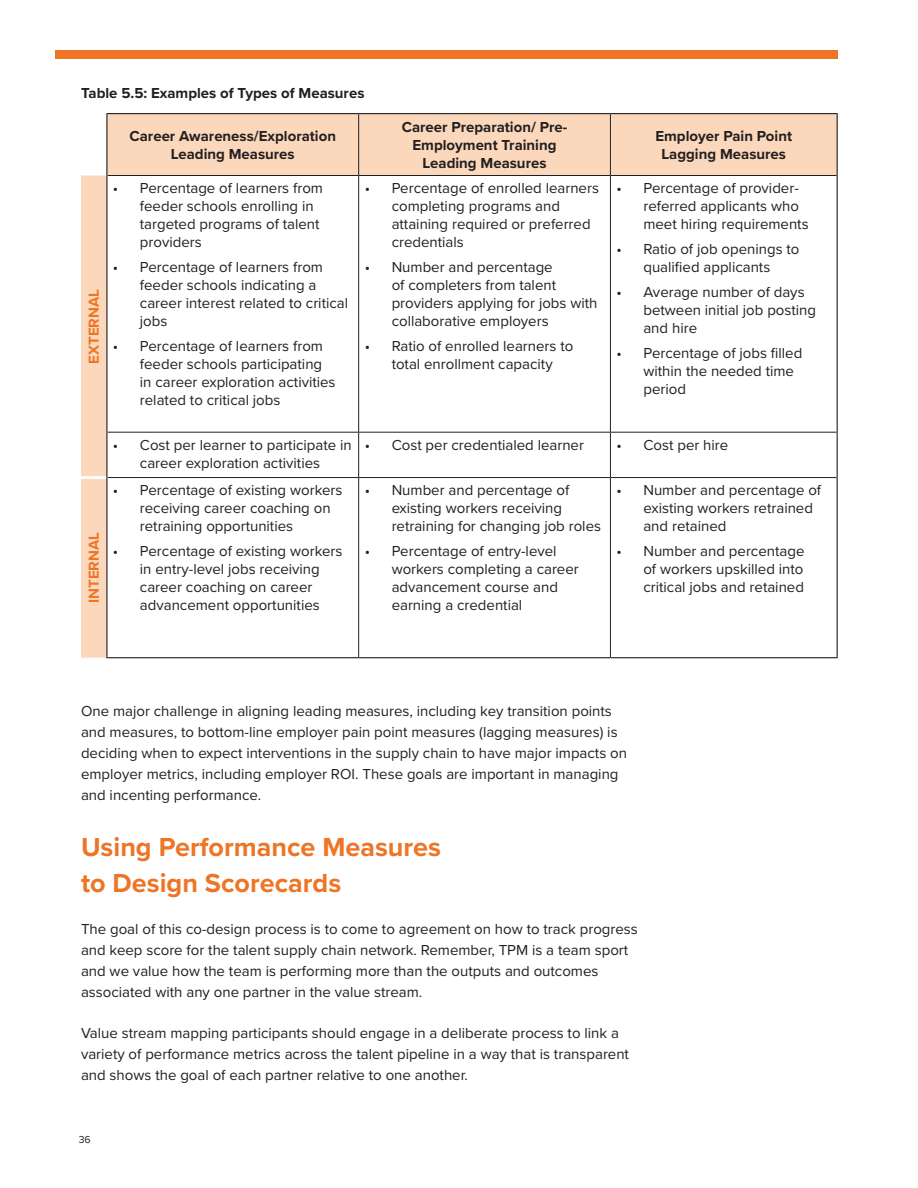
<style>
.page{position:relative;width:918px;height:1188px;background:#fff}
.page>*{position:absolute;margin:0;border:0;box-sizing:border-box;transform-origin:0 0}
.Unit_Subheader_-_18{font:700 27px/36px "Proxima Nova";color:#ee7525}
.Body{font:15px/18px "Proxima Nova";color:#231f20}
.Body_-_space_after{font:15px/21px "Proxima Nova";color:#231f20}
.Table_bold_header_ce{font:700 15px/18px "Proxima Nova";color:#231f20;text-align:center}
.Paragraph_Style_1{font:700 15px "Proxima Nova";color:#231f20}
.t1{font:700 15px "Proxima Nova";color:#ee7525}
.t2{font:10.5px "Proxima Nova";color:#231f20}
</style>
<div class="page">
<div style="left:55px;top:50px;width:783px;height:9px;background:#ee7525"></div>
<svg style="left:81px;top:114px;width:756px;height:544px"></svg>
<hr style="left:358px;top:114px;width:1px;height:61px;background:#231f20">
<hr style="left:610px;top:114px;width:1px;height:61px;background:#231f20">
<hr style="left:107px;top:175px;width:252px;height:1px;background:#231f20">
<hr style="left:359px;top:175px;width:251px;height:1px;background:#231f20">
<hr style="left:358px;top:176px;width:1px;height:256px;background:#231f20">
<hr style="left:610px;top:175px;width:227px;height:1px;background:#231f20">
<hr style="left:610px;top:176px;width:1px;height:256px;background:#231f20">
<hr style="left:107px;top:432px;width:252px;height:1px;background:#231f20">
<hr style="left:359px;top:432px;width:251px;height:1px;background:#231f20">
<hr style="left:358px;top:433px;width:1px;height:44px;background:#231f20">
<hr style="left:610px;top:432px;width:227px;height:1px;background:#231f20">
<hr style="left:610px;top:433px;width:1px;height:44px;background:#231f20">
<hr style="left:107px;top:477px;width:252px;height:1px;background:#231f20">
<hr style="left:359px;top:477px;width:251px;height:1px;background:#231f20">
<hr style="left:358px;top:478px;width:1px;height:179px;background:#231f20">
<hr style="left:610px;top:477px;width:227px;height:1px;background:#231f20">
<hr style="left:610px;top:478px;width:1px;height:179px;background:#231f20">
<hr style="left:81px;top:476px;width:25px;height:3px;background:#fff">
<hr style="left:106px;top:113px;width:253px;height:1px;background:#231f20">
<hr style="left:106px;top:114px;width:1px;height:62px;background:#231f20">
<hr style="left:359px;top:113px;width:251px;height:1px;background:#231f20">
<hr style="left:610px;top:113px;width:228px;height:1px;background:#231f20">
<hr style="left:837px;top:114px;width:1px;height:62px;background:#231f20">
<hr style="left:106px;top:176px;width:1px;height:256px;background:#231f20">
<hr style="left:837px;top:176px;width:1px;height:256px;background:#231f20">
<hr style="left:106px;top:432px;width:1px;height:46px;background:#231f20">
<hr style="left:837px;top:432px;width:1px;height:46px;background:#231f20">
<hr style="left:106px;top:478px;width:1px;height:179px;background:#231f20">
<hr style="left:837px;top:478px;width:1px;height:179px;background:#231f20">
<hr style="left:106px;top:657px;width:253px;height:1px;background:#231f20">
<hr style="left:359px;top:657px;width:251px;height:1px;background:#231f20">
<hr style="left:610px;top:657px;width:228px;height:1px;background:#231f20">
<p class="Paragraph_Style_1" style="left:81px;top:82px;width:285px">Table 5.5: Examples of Types of Measures</p>
<p class="Table_bold_header_ce" style="left:130px;top:127px;width:208px">Career Awareness/Exploration<br>Leading Measures</p>
<p class="Table_bold_header_ce" style="left:402px;top:118px;width:167px">Career Preparation/ Pre-<br>Employment Training</p>
<p class="Table_bold_header_ce" style="left:423px;top:154px;width:125px">Leading Measures</p>
<p class="t1" style="left:83px;top:364px;width:76px;rotate:-90deg">EXTERNAL</p>
<p class="Body" style="left:140px;top:179px;width:185px;text-indent:-27px">• Percentage of learners from feeder schools enrolling in targeted programs of talent providers</p>
<p class="Body" style="left:140px;top:257px;width:210px;text-indent:-27px">• Percentage of learners from feeder schools indicating a career interest related to critical jobs</p>
<p class="Body" style="left:140px;top:336px;width:197px;text-indent:-27px">• Percentage of learners from feeder schools participating in career exploration activities related to critical jobs</p>
<p class="Body" style="left:392px;top:179px;width:209px;text-indent:-27px">• Percentage of enrolled learners completing programs and attaining required or preferred credentials</p>
<p class="Body" style="left:392px;top:257px;width:207px;text-indent:-27px">• Number and percentage<br>of completers from talent providers applying for jobs with collaborative employers</p>
<p class="Body" style="left:365px;top:336px;width:210px;text-align:center">• Ratio of enrolled learners to total enrollment capacity</p>
<p class="Table_bold_header_ce" style="left:655px;top:127px;width:138px">Employer Pain Point</p>
<p class="Table_bold_header_ce" style="left:662px;top:145px;width:126px">Lagging Measures</p>
<p class="Body" style="left:643px;top:179px;width:167px;text-indent:-27px">• Percentage of provider&shy;referred applicants who meet hiring requirements</p>
<p class="Body" style="left:616px;top:239px;width:185px;text-align:center">• Ratio of job openings to qualified applicants</p>
<p class="Body" style="left:643px;top:282px;width:174px;text-indent:-27px">• Average number of days between initial job posting and hire</p>
<p class="Body" style="left:643px;top:343px;width:160px;text-indent:-27px">• Percentage of jobs filled within the needed time period</p>
<p class="t1" style="left:83px;top:603px;width:73px;rotate:-90deg">INTERNAL</p>
<p class="Body" style="left:113px;top:435px;width:240px;text-align:center">• Cost per learner to participate in career exploration activities</p>
<p class="Body" style="left:365px;top:435px;width:221px">• Cost per credentialed learner</p>
<p class="Body" style="left:616px;top:435px;width:113px">• Cost per hire</p>
<p class="Body" style="left:140px;top:481px;width:204px;text-indent:-27px">• Percentage of existing workers receiving career coaching on retraining opportunities</p>
<p class="Body" style="left:113px;top:541px;width:231px;text-align:center">• Percentage of existing workers in entry-level jobs receiving<br>career coaching on career advancement opportunities</p>
<p class="Body" style="left:392px;top:481px;width:211px;text-indent:-27px">• Number and percentage of existing workers receiving retraining for changing job roles</p>
<p class="Body" style="left:392px;top:541px;width:189px;text-indent:-27px">• Percentage of entry-level workers completing a career advancement course and earning a credential</p>
<p class="Body" style="left:643px;top:481px;width:179px;text-indent:-27px">• Number and percentage of existing workers retrained and retained</p>
<p class="Body" style="left:643px;top:541px;width:163px;text-align:justify;text-indent:-27px">• Number and percentage of workers upskilled into critical jobs and retained</p>
<p class="Body" style="left:81px;top:700px;width:548px;line-height:21px">One major challenge in aligning leading measures, including key transition points and measures, to bottom-line employer pain point measures (lagging measures) is deciding when to expect interventions in the supply chain to have major impacts on employer metrics, including employer ROI. These goals are important in managing and incenting performance.</p>
<p class="Unit_Subheader_-_18" style="left:81px;top:829px;width:362px">Using Performance Measures to Design Scorecards</p>
<p class="Body_-_space_after" style="left:81px;top:917px;width:558px">The goal of this co-design process is to come to agreement on how to track progress and keep score for the talent supply chain network. Remember, TPM is a team sport and we value how the team is performing more than the outputs and outcomes associated with any one partner in the value stream.</p>
<p class="Body_-_space_after" style="left:81px;top:1022px;width:550px">Value stream mapping participants should engage in a deliberate process to link a variety of performance metrics across the talent pipeline in a way that is transparent and shows the goal of each partner relative to one another.</p>
<p class="t2" style="left:79px;top:1132px;width:14px">36</p>
</div>
